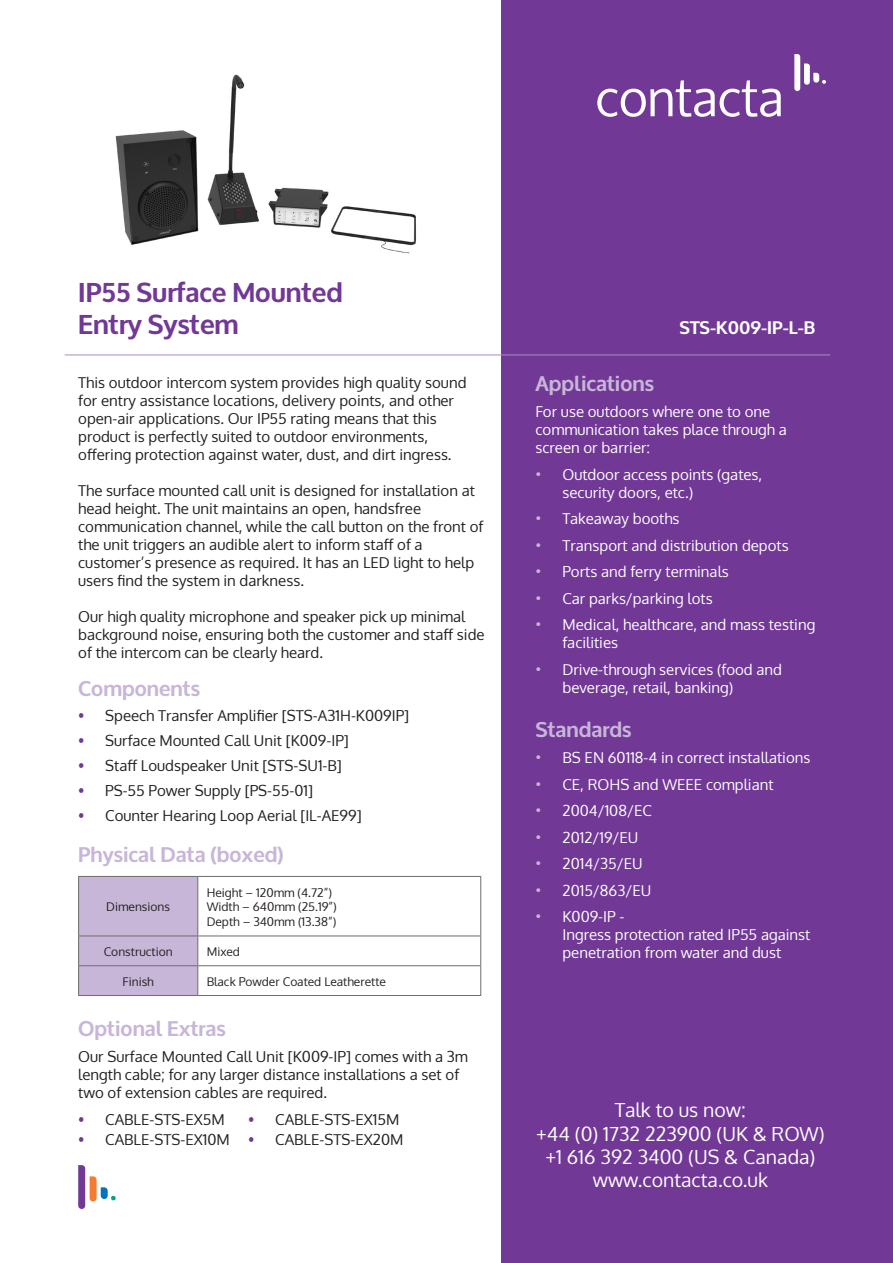
<style>
.page{position:relative;width:893px;height:1263px;background:#fff}
.page>*{position:absolute;margin:0;border:0;box-sizing:border-box;transform-origin:0 0}
.t1{font:700 27px/32.4px "Oxygen";color:#713896}
.t2{font:700 21px "Oxygen";color:#c7b6d8}
.t3{font:19.5px "Oxygen";color:#fff}
.t4{font:700 18px "Oxygen";color:#fff}
.Paragraph_Style_1{font:15px/18px "Oxygen";color:#231f20}
.Paragraph_Style_1-2{font:15px/18px "Oxygen";color:#fff}
.t5{font:12px "Oxygen";color:#231f20}
.s1{color:#713896}
.s2{font-weight:300;color:#c7b6d8}
</style>
<div class="page">
<div style="left:502px;top:0;width:391px;height:1263px;background:#713896"></div>
<svg style="left:78px;top:1165px;width:38px;height:44px"></svg>
<svg style="left:597px;top:80px;width:184px;height:37px"></svg>
<svg style="left:794px;top:54px;width:32px;height:37px"></svg>
<hr style="left:65px;top:355px;width:765px;height:1px;background:#a98dc1">
<hr style="left:198px;top:876px;width:283px;height:1px;background:#6d6d6e">
<hr style="left:480px;top:877px;width:1px;height:58px;background:#6d6d6e">
<hr style="left:198px;top:935px;width:283px;height:1px;background:#6d6d6e">
<hr style="left:78px;top:995px;width:120px;height:1px;background:#6d6d6e">
<hr style="left:198px;top:965px;width:283px;height:1px;background:#6d6d6e">
<div style="left:78px;top:876px;width:120px;height:119px;background:#c7b6d8"></div>
<svg style="left:480px;top:936px;width:1px;height:59px"></svg>
<hr style="left:198px;top:995px;width:283px;height:1px;background:#6d6d6e">
<img style="left:115px;top:74px;width:301px;height:180px">
<p class="t1" style="left:78px;top:277px;width:266px">IP55 Surface Mounted<br>Entry System</p>
<p class="Paragraph_Style_1" style="left:78px;top:374px;width:390px">This outdoor intercom system provides high quality sound for entry assistance locations, delivery points, and other open-air applications. Our IP55 rating means that this product is perfectly suited to outdoor environments, offering protection against water, dust, and dirt ingress.</p>
<p class="Paragraph_Style_1" style="left:78px;top:482px;width:407px">The surface mounted call unit is designed for installation at head height. The unit maintains an open, handsfree communication channel, while the call button on the front of the unit triggers an audible alert to inform staff of a customer’s presence as required. It has an LED light to help users find the system in darkness.</p>
<p class="Paragraph_Style_1" style="left:78px;top:608px;width:408px">Our high quality microphone and speaker pick up minimal background noise, ensuring both the customer and staff side of the intercom can be clearly heard.</p>
<p class="t2" style="left:78px;top:676px;width:123px">Components</p>
<p class="Paragraph_Style_1" style="left:78px;top:707px;width:332px"><span class="s1">•</span> Speech Transfer Amplifier [STS-A31H-K009IP]</p>
<p class="Paragraph_Style_1" style="left:78px;top:732px;width:272px"><span class="s1">•</span> Surface Mounted Call Unit [K009-IP]</p>
<p class="Paragraph_Style_1" style="left:78px;top:757px;width:265px"><span class="s1">•</span> Staff Loudspeaker Unit [STS-SU1-B]</p>
<p class="Paragraph_Style_1" style="left:78px;top:782px;width:236px"><span class="s1">•</span> PS-55 Power Supply [PS-55-01]</p>
<p class="Paragraph_Style_1" style="left:78px;top:807px;width:285px"><span class="s1">•</span> Counter Hearing Loop Aerial [IL-AE99]</p>
<p class="t2" style="left:78px;top:841px;width:207px">Physical Data (boxed)</p>
<p class="t5" style="left:106px;top:899px;width:65px">Dimensions</p>
<p class="t5" style="left:207px;top:884px;width:127px">Height – 120mm (4.72”)</p>
<p class="t5" style="left:207px;top:899px;width:132px">Width – 640mm (25.19”)</p>
<p class="t5" style="left:207px;top:913px;width:131px">Depth – 340mm (13.38”)</p>
<p class="t5" style="left:104px;top:944px;width:70px">Construction</p>
<p class="t5" style="left:207px;top:944px;width:35px">Mixed</p>
<p class="t5" style="left:123px;top:973px;width:33px">Finish</p>
<p class="t5" style="left:207px;top:973px;width:181px">Black Powder Coated Leatherette</p>
<p class="t2" style="left:78px;top:1015px;width:149px">Optional Extras</p>
<p class="Paragraph_Style_1" style="left:78px;top:1048px;width:391px">Our Surface Mounted Call Unit [K009-IP] comes with a 3m length cable; for any larger distance installations a set of two of extension cables are required.</p>
<p class="Paragraph_Style_1" style="left:78px;top:1110px;width:148px"><span class="s1">•</span> CABLE-STS-EX5M</p>
<p class="Paragraph_Style_1" style="left:78px;top:1131px;width:153px"><span class="s1">•</span> CABLE-STS-EX10M</p>
<p class="Paragraph_Style_1" style="left:248px;top:1110px;width:153px"><span class="s1">•</span> CABLE-STS-EX15M</p>
<p class="Paragraph_Style_1" style="left:248px;top:1131px;width:157px"><span class="s1">•</span> CABLE-STS-EX20M</p>
<p class="t4" style="left:679px;top:317px;width:137px">STS-K009-IP-L-B</p>
<p class="t2" style="left:535px;top:370px;width:120px">Applications</p>
<p class="Paragraph_Style_1-2" style="left:535px;top:403px;width:253px">For use outdoors where one to one communication takes place through a screen or barrier:</p>
<p class="Paragraph_Style_1-2" style="left:562px;top:465px;width:201px;text-indent:-27px"><span class="s2">•</span> Outdoor access points (gates, security doors, etc.)</p>
<p class="Paragraph_Style_1-2" style="left:535px;top:510px;width:146px"><span class="s2">•</span> Takeaway booths</p>
<p class="Paragraph_Style_1-2" style="left:535px;top:536px;width:255px"><span class="s2">•</span> Transport and distribution depots</p>
<p class="Paragraph_Style_1-2" style="left:535px;top:563px;width:195px"><span class="s2">•</span> Ports and ferry terminals</p>
<p class="Paragraph_Style_1-2" style="left:535px;top:589px;width:179px"><span class="s2">•</span> Car parks/parking lots</p>
<p class="Paragraph_Style_1-2" style="left:562px;top:616px;width:254px;text-indent:-27px"><span class="s2">•</span> Medical, healthcare, and mass testing facilities</p>
<p class="Paragraph_Style_1-2" style="left:562px;top:660px;width:221px;text-indent:-27px"><span class="s2">•</span> Drive-through services (food and beverage, retail, banking)</p>
<p class="t2" style="left:535px;top:716px;width:97px">Standards</p>
<p class="Paragraph_Style_1-2" style="left:535px;top:749px;width:276px"><span class="s2">•</span> BS EN 60118-4 in correct installations</p>
<p class="Paragraph_Style_1-2" style="left:535px;top:776px;width:240px"><span class="s2">•</span> CE, ROHS and WEEE compliant</p>
<p class="Paragraph_Style_1-2" style="left:535px;top:802px;width:118px"><span class="s2">•</span> 2004/108/EC</p>
<p class="Paragraph_Style_1-2" style="left:535px;top:829px;width:105px"><span class="s2">•</span> 2012/19/EU</p>
<p class="Paragraph_Style_1-2" style="left:535px;top:855px;width:109px"><span class="s2">•</span> 2014/35/EU</p>
<p class="Paragraph_Style_1-2" style="left:535px;top:882px;width:117px"><span class="s2">•</span> 2015/863/EU</p>
<p class="Paragraph_Style_1-2" style="left:562px;top:908px;width:249px;text-indent:-27px"><span class="s2">•</span> K009-IP -<br>Ingress protection rated IP55 against penetration from water and dust</p>
<p class="t3" style="left:615px;top:1097px;width:132px">Talk to us now:</p>
<p class="t3" style="left:536px;top:1120px;width:290px">+44 (0) 1732 223900 (UK &amp; ROW)</p>
<p class="t3" style="left:545px;top:1144px;width:272px">+1 616 392 3400 (US &amp; Canada)</p>
<p class="t3" style="left:593px;top:1167px;width:177px">www.contacta.co.uk</p>
</div>
